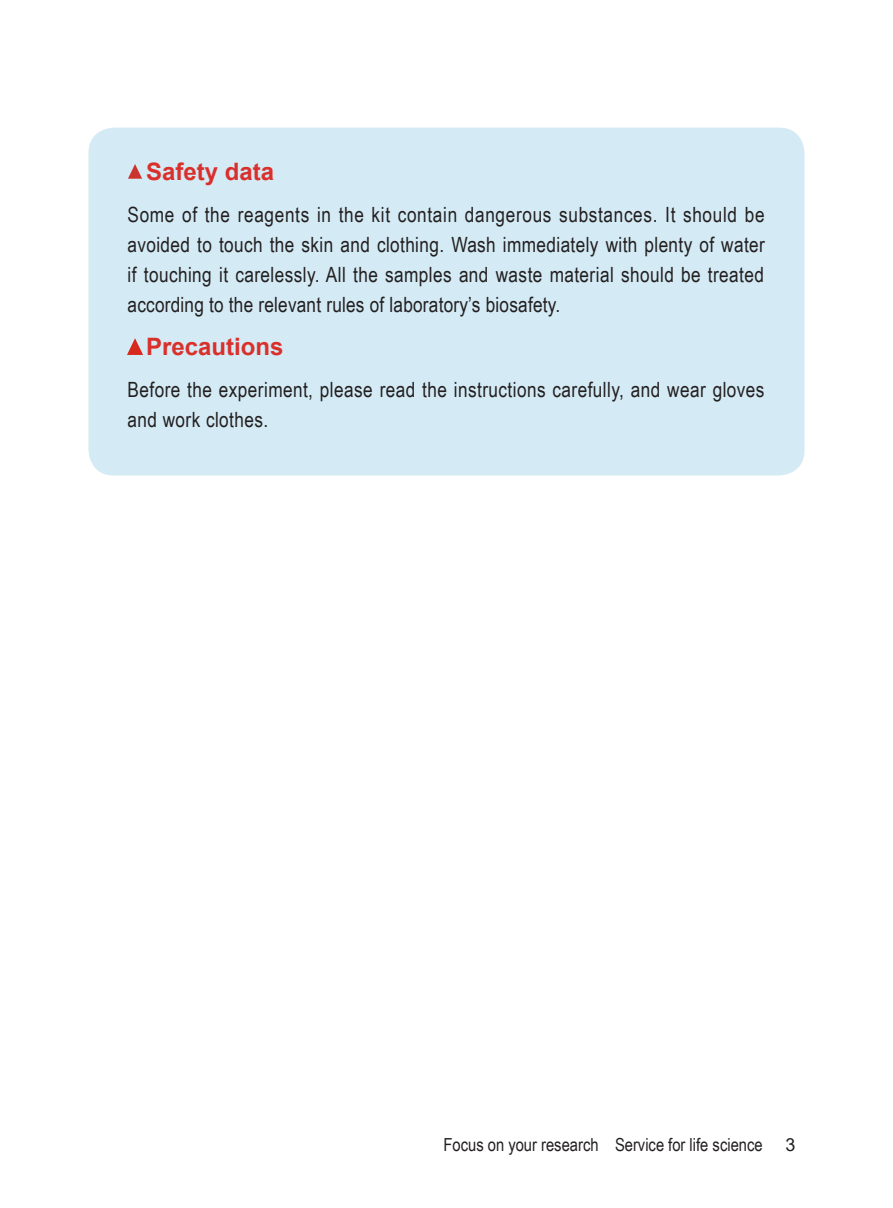
<style>
.page{position:relative;width:893px;height:1208px;background:#fff}
.page>*{position:absolute;margin:0;border:0;box-sizing:border-box;transform-origin:0 0}
.t1{font:700 24px "Arial";color:#da302c}
.t2{font:21px/30px "Arial Narrow";letter-spacing:.02em;color:#231f20;text-align:justify}
.t3{font:18px "Arial Narrow";color:#231f20}
.t4{font:18px "Arial";color:#231f20}
</style>
<div class="page">
<div style="left:88px;top:128px;width:716px;height:347px;background:#d4ebf5;border-radius:26px"></div>
<svg style="left:128px;top:164px;width:14px;height:15px"></svg>
<svg style="left:127px;top:338px;width:16px;height:17px"></svg>
<p class="t1" style="left:146px;top:155px;width:130px">Safety data</p>
<p class="t2" style="left:128px;top:199px;width:639px">Some of the reagents in the kit contain dangerous substances. It should be avoided to touch the skin and clothing. Wash immediately with plenty of water if touching it carelessly. All the samples and waste material should be treated according to the relevant rules of laboratory’s biosafety.</p>
<p class="t1" style="left:146px;top:330px;width:139px">Precautions</p>
<p class="t2" style="left:128px;top:374px;width:638px">Before the experiment, please read the instructions carefully, and wear gloves and work clothes.</p>
<p class="t3" style="left:443px;top:1131px;width:321px">Focus on your research Service for life science</p>
<p class="t4" style="left:785px;top:1132px;width:12px">3</p>
</div>
